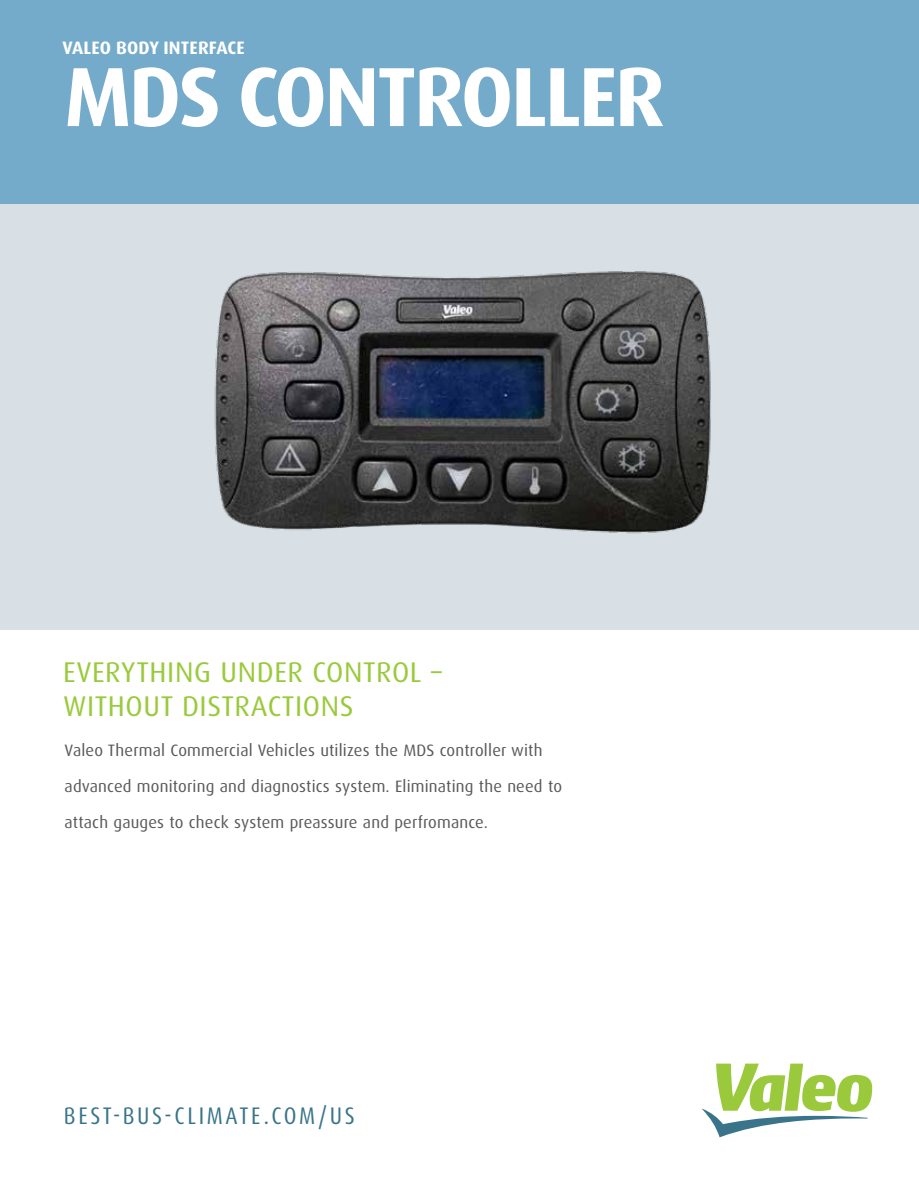
<style>
.page{position:relative;width:919px;height:1187px;background:#fff}
.page>*{position:absolute;margin:0;border:0;box-sizing:border-box;transform-origin:0 0}
.t1{font:700 84px "Dax Pro";letter-spacing:-.03em;color:#fff}
.t2{font:28.5px/34.5px "Dax Pro";letter-spacing:.02em;color:#9aca3c}
.t3{font:condensed 24px "Dax Pro";letter-spacing:.11em;color:#39748b}
.t4{font:700 18px "Dax Pro";letter-spacing:.01em;color:#fff}
.t5{font:16.5px/36px "Dax Pro";letter-spacing:.01em;color:#58595b}
</style>
<div class="page">
<div style="left:0;top:0;width:918px;height:629px;background:#d8e0e6"></div>
<img style="left:214px;top:271px;width:497px;height:263px">
<div style="left:0;top:0;width:918px;height:204px;background:#74aaca"></div>
<svg style="left:702px;top:1063px;width:170px;height:74px"></svg>
<p class="t4" style="left:62px;top:36px;width:184px">VALEO BODY INTERFACE</p>
<h1 class="t1" style="left:64px;top:43px;width:602px">MDS CONTROLLER</h1>
<h2 class="t2" style="left:63px;top:654px;width:380px">EVERYTHING UNDER CONTROL –<br>WITHOUT DISTRACTIONS</h2>
<p class="t5" style="left:65px;top:732px;width:499px">Valeo Thermal Commercial Vehicles utilizes the MDS controller with advanced monitoring and diagnostics system. Eliminating the need to attach gauges to check system preassure and perfromance.</p>
<h3 class="t3" style="left:64px;top:1099px;width:292px">BEST-BUS-CLIMATE.COM/US</h3>
</div>
